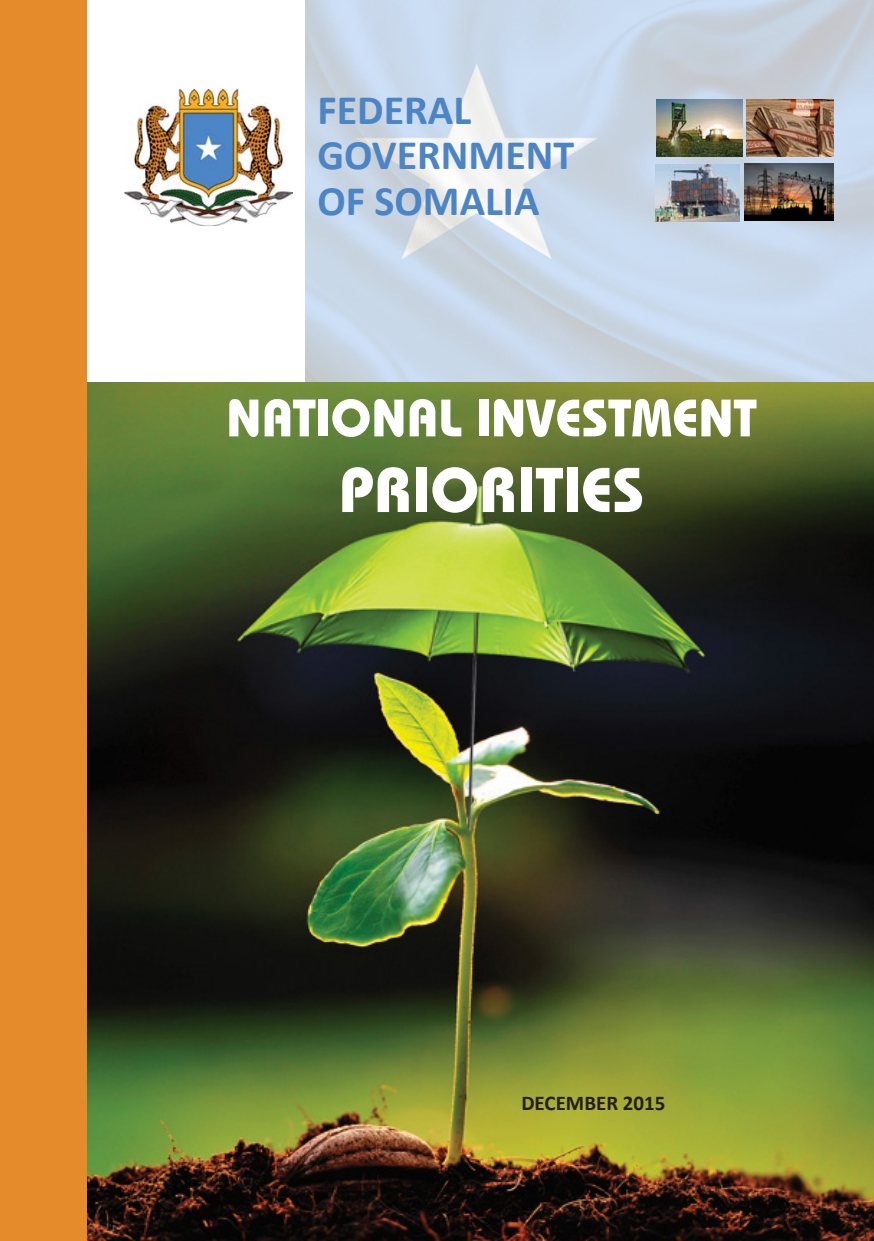
<style>
.page{position:relative;width:874px;height:1241px;background:#fff}
.page>*{position:absolute;margin:0;border:0;box-sizing:border-box;transform-origin:0 0}
.t1{font:700 63px "Bauhaus Std";color:#fff}
.t2{font:700 52.5px "Bauhaus Std";color:#fff}
.t3{font:700 42px/45.5px "Calibri";color:#4b85c5}
.t4{font:700 21px "Calibri";color:#231f20}
</style>
<div class="page">
<div style="left:1px;top:0;width:86px;height:1240px;background:#e58b2b"></div>
<img style="left:305px;top:0;width:568px;height:382px">
<img style="left:88px;top:382px;width:785px;height:858px">
<img style="left:124px;top:89px;width:168px;height:136px">
<img style="left:744px;top:163px;width:88px;height:57px">
<img style="left:655px;top:99px;width:87px;height:57px">
<img style="left:655px;top:165px;width:84px;height:57px">
<img style="left:746px;top:99px;width:87px;height:57px">
<p class="t3" style="left:317px;top:85px;width:258px">FEDERAL<br>GOVERNMENT</p>
<p class="t3" style="left:317px;top:176px;width:224px">OF SOMALIA</p>
<p class="t2" style="left:226px;top:385px;width:531px">NATIONAL INVESTMENT</p>
<p class="t1" style="left:339px;top:451px;width:306px">PRIORITIES</p>
<p class="t4" style="left:521px;top:1088px;width:146px">DECEMBER 2015</p>
</div>
